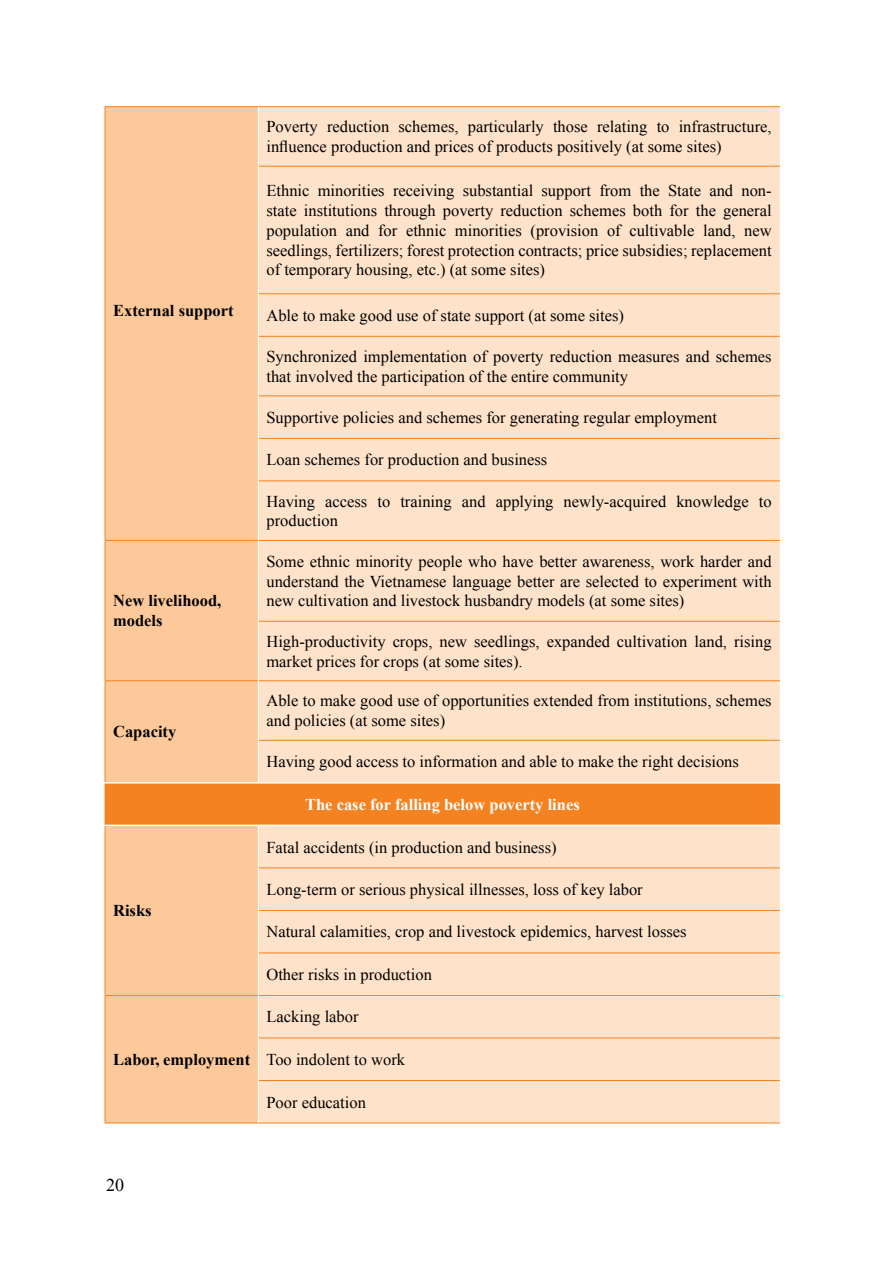
<style>
.page{position:relative;width:893px;height:1263px;background:#fff}
.page>*{position:absolute;margin:0;border:0;box-sizing:border-box;transform-origin:0 0}
.t1{font:18px "Times New Roman";color:#000}
.t2{font:16.5px/19.8px "Times New Roman";color:#000}
.t3{font:700 16.5px/19.8px "Times New Roman";color:#000}
.t4{font:700 16.5px "Times New Roman";color:#fff}
</style>
<div class="page">
<div style="left:106px;top:107px;width:152px;height:675px;background:#fdc99b"></div>
<div style="left:259px;top:107px;width:521px;height:675px;background:#fee2c9"></div>
<div style="left:105px;top:783px;width:675px;height:42px;background:#f58220"></div>
<div style="left:106px;top:826px;width:152px;height:297px;background:#fdc99b"></div>
<div style="left:259px;top:826px;width:521px;height:297px;background:#fee2c9"></div>
<hr style="left:258px;top:106px;width:522px;height:1px;background:#f58220">
<hr style="left:105px;top:106px;width:153px;height:1px;background:#f58220">
<hr style="left:259px;top:166px;width:521px;height:1px;background:#f58220">
<hr style="left:259px;top:293px;width:521px;height:1px;background:#f58220">
<hr style="left:259px;top:336px;width:521px;height:1px;background:#f58220">
<hr style="left:259px;top:395px;width:521px;height:1px;background:#f58220">
<hr style="left:259px;top:438px;width:521px;height:1px;background:#f58220">
<hr style="left:259px;top:480px;width:521px;height:1px;background:#f58220">
<hr style="left:259px;top:540px;width:521px;height:1px;background:#f58220">
<hr style="left:259px;top:621px;width:521px;height:1px;background:#f58220">
<hr style="left:259px;top:680px;width:521px;height:1px;background:#f58220">
<hr style="left:259px;top:740px;width:521px;height:1px;background:#f58220">
<hr style="left:105px;top:107px;width:1px;height:59px;background:#f58220">
<hr style="left:105px;top:166px;width:1px;height:128px;background:#f58220">
<hr style="left:105px;top:294px;width:1px;height:42px;background:#f58220">
<hr style="left:105px;top:336px;width:1px;height:60px;background:#f58220">
<hr style="left:105px;top:396px;width:1px;height:42px;background:#f58220">
<hr style="left:105px;top:438px;width:1px;height:43px;background:#f58220">
<hr style="left:105px;top:481px;width:1px;height:59px;background:#f58220">
<hr style="left:105px;top:540px;width:153px;height:1px;background:#f58220">
<hr style="left:105px;top:541px;width:1px;height:80px;background:#f58220">
<hr style="left:105px;top:621px;width:1px;height:59px;background:#f58220">
<hr style="left:105px;top:680px;width:153px;height:1px;background:#f58220">
<hr style="left:105px;top:681px;width:1px;height:59px;background:#f58220">
<hr style="left:105px;top:740px;width:1px;height:42px;background:#f58220">
<hr style="left:259px;top:867px;width:521px;height:1px;background:#f58220">
<hr style="left:259px;top:910px;width:521px;height:1px;background:#f58220">
<hr style="left:259px;top:952px;width:521px;height:1px;background:#f58220">
<hr style="left:105px;top:995px;width:153px;height:1px;background:#f58220">
<hr style="left:259px;top:995px;width:521px;height:1px;background:#f58220">
<hr style="left:259px;top:1037px;width:521px;height:1px;background:#f58220">
<hr style="left:259px;top:1080px;width:521px;height:1px;background:#f58220">
<hr style="left:105px;top:1123px;width:153px;height:1px;background:#f58220">
<hr style="left:258px;top:1123px;width:522px;height:1px;background:#f58220">
<hr style="left:105px;top:826px;width:1px;height:42px;background:#f58220">
<hr style="left:105px;top:868px;width:1px;height:42px;background:#f58220">
<hr style="left:105px;top:910px;width:1px;height:43px;background:#f58220">
<hr style="left:105px;top:953px;width:1px;height:42px;background:#f58220">
<hr style="left:105px;top:995px;width:1px;height:43px;background:#f58220">
<hr style="left:105px;top:1038px;width:1px;height:42px;background:#f58220">
<hr style="left:105px;top:1080px;width:1px;height:43px;background:#f58220">
<p class="t3" style="left:113px;top:300px;width:122px">External support</p>
<p class="t3" style="left:113px;top:590px;width:110px">New livelihood, models</p>
<p class="t3" style="left:113px;top:721px;width:65px">Capacity</p>
<p class="t3" style="left:113px;top:900px;width:40px">Risks</p>
<p class="t3" style="left:113px;top:1049px;width:139px">Labor, employment</p>
<p class="t2" style="left:266px;top:117px;width:507px">Poverty reduction schemes, particularly those relating to infrastructure, influence production and prices of products positively (at some sites)</p>
<p class="t2" style="left:266px;top:180px;width:507px;text-align:justify">Ethnic minorities receiving substantial support from the State and non&shy;state institutions through poverty reduction schemes both for the general population and for ethnic minorities (provision of cultivable land, new seedlings, fertilizers; forest protection contracts; price subsidies; replacement of temporary housing, etc.) (at some sites)</p>
<p class="t2" style="left:266px;top:305px;width:359px">Able to make good use of state support (at some sites)</p>
<p class="t2" style="left:266px;top:346px;width:507px">Synchronized implementation of poverty reduction measures and schemes that involved the participation of the entire community</p>
<p class="t2" style="left:266px;top:407px;width:452px">Supportive policies and schemes for generating regular employment</p>
<p class="t2" style="left:266px;top:450px;width:282px">Loan schemes for production and business</p>
<p class="t2" style="left:266px;top:491px;width:507px">Having access to training and applying newly-acquired knowledge to production</p>
<p class="t2" style="left:266px;top:551px;width:507px;text-align:justify">Some ethnic minority people who have better awareness, work harder and understand the Vietnamese language better are selected to experiment with new cultivation and livestock husbandry models (at some sites)</p>
<p class="t2" style="left:266px;top:631px;width:507px">High-productivity crops, new seedlings, expanded cultivation land, rising market prices for crops (at some sites).</p>
<p class="t2" style="left:266px;top:691px;width:507px">Able to make good use of opportunities extended from institutions, schemes and policies (at some sites)</p>
<p class="t2" style="left:266px;top:751px;width:474px">Having good access to information and able to make the right decisions</p>
<p class="t4" style="left:305px;top:793px;width:276px">The case for falling below poverty lines</p>
<p class="t2" style="left:266px;top:837px;width:292px">Fatal accidents (in production and business)</p>
<p class="t2" style="left:266px;top:879px;width:378px">Long-term or serious physical illnesses, loss of key labor</p>
<p class="t2" style="left:266px;top:922px;width:422px">Natural calamities, crop and livestock epidemics, harvest losses</p>
<p class="t2" style="left:266px;top:964px;width:167px">Other risks in production</p>
<p class="t2" style="left:266px;top:1007px;width:94px">Lacking labor</p>
<p class="t2" style="left:266px;top:1049px;width:140px">Too indolent to work</p>
<p class="t2" style="left:266px;top:1092px;width:101px">Poor education</p>
<p class="t1" style="left:106px;top:1173px;width:19px">20</p>
</div>
